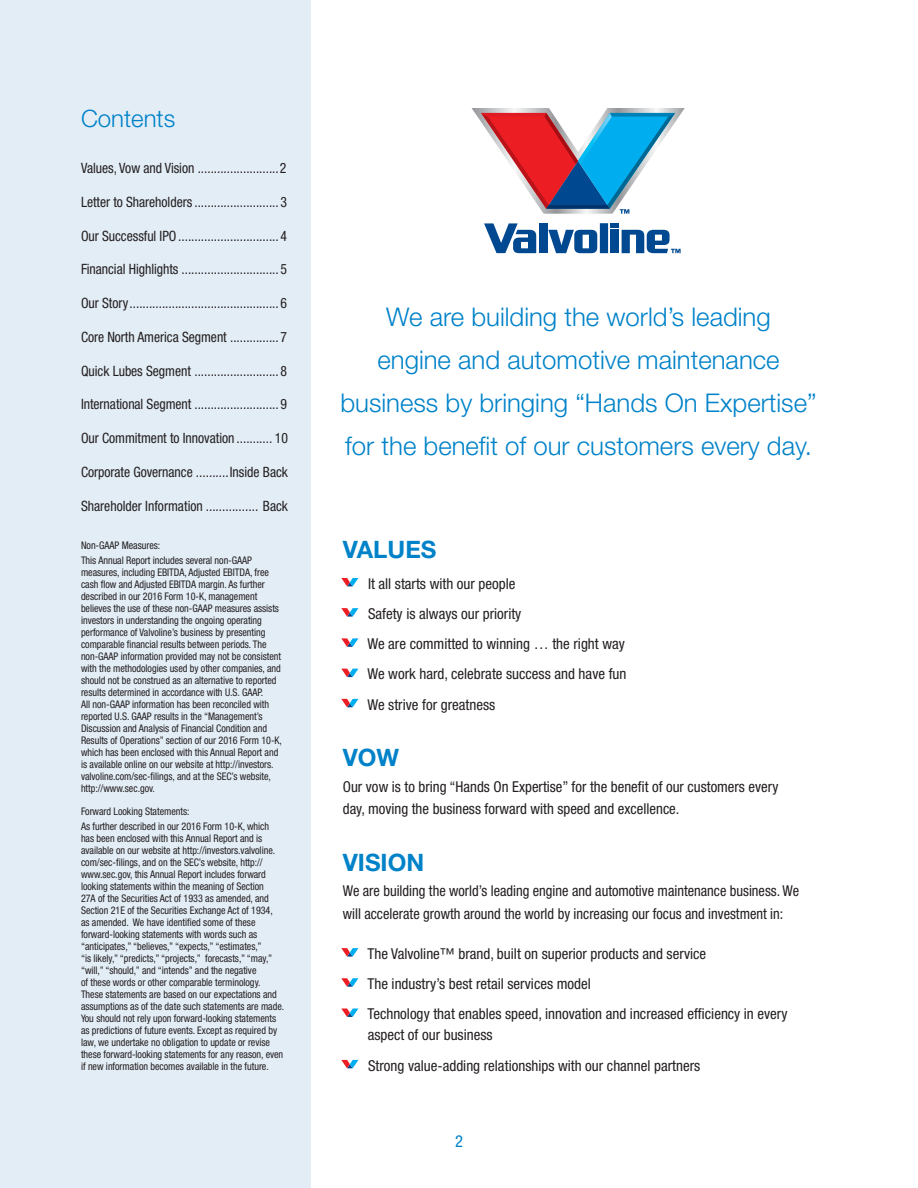
<style>
.page{position:relative;width:918px;height:1188px;background:#fff}
.page>*{position:absolute;margin:0;border:0;box-sizing:border-box;transform-origin:0 0}
.t1{font:300 25.8px/43px "Helvetica Neue";color:#0082c9;text-align:center}
.t2{font:700 24px "Helvetica Neue";color:#0082c9}
.t3{font:300 24px "Helvetica Neue";color:#0082c9}
.t4{font:condensed 16.5px "Helvetica Neue";color:#0082c9}
.t5{font:condensed 15px/22.5px "Helvetica Neue";color:#231f20}
.t6{font:condensed 15px/22.5px "Helvetica Neue";color:#231f20;scale:.96 1}
.t7{font:condensed 14.25px "Helvetica Neue";letter-spacing:-.005em;color:#231f20;scale:.96 1}
.t8{font:condensed 10.5px/12px "Helvetica Neue";letter-spacing:-.005em;color:#231f20;scale:.96 1}
</style>
<div class="page">
<div style="left:0;top:0;width:310px;height:1188px;background:#e3edf6"></div>
<svg style="left:341px;top:578px;width:17px;height:8px"></svg>
<svg style="left:341px;top:608px;width:17px;height:9px"></svg>
<svg style="left:341px;top:638px;width:17px;height:9px"></svg>
<svg style="left:341px;top:669px;width:17px;height:8px"></svg>
<svg style="left:341px;top:948px;width:17px;height:9px"></svg>
<svg style="left:341px;top:978px;width:17px;height:9px"></svg>
<svg style="left:341px;top:1009px;width:17px;height:8px"></svg>
<svg style="left:341px;top:1060px;width:17px;height:8px"></svg>
<svg style="left:341px;top:699px;width:17px;height:8px"></svg>
<div style="left:539px;top:223px;width:8px;height:30px;background:#004990"></div>
<div style="left:600px;top:223px;width:8px;height:30px;background:#004990"></div>
<div style="left:611px;top:230px;width:8px;height:23px;background:#004990"></div>
<div style="left:611px;top:223px;width:8px;height:5px;background:#004990"></div>
<svg style="left:548px;top:230px;width:49px;height:23px"></svg>
<svg style="left:484px;top:223px;width:52px;height:30px"></svg>
<svg style="left:622px;top:230px;width:59px;height:23px"></svg>
<svg style="left:472px;top:108px;width:213px;height:106px"></svg>
<p class="t3" style="left:81px;top:104px;width:96px">Contents</p>
<p class="t7" style="left:81px;top:160px;width:216px">Values, Vow and Vision .........................2</p>
<p class="t7" style="left:81px;top:193px;width:216px">Letter to Shareholders .......................... 3</p>
<p class="t7" style="left:81px;top:227px;width:216px">Our Successful IPO............................... 4</p>
<p class="t7" style="left:81px;top:261px;width:216px">Financial Highlights .............................. 5</p>
<p class="t7" style="left:81px;top:295px;width:216px">Our Story.............................................. 6</p>
<p class="t7" style="left:81px;top:328px;width:216px">Core North America Segment ............... 7</p>
<p class="t7" style="left:81px;top:362px;width:216px">Quick Lubes Segment .......................... 8</p>
<p class="t7" style="left:81px;top:396px;width:216px">International Segment .......................... 9</p>
<p class="t7" style="left:81px;top:430px;width:217px">Our Commitment to Innovation ........... 10</p>
<p class="t7" style="left:81px;top:463px;width:217px">Corporate Governance ..........Inside Back</p>
<p class="t7" style="left:81px;top:497px;width:217px">Shareholder Information ................ Back</p>
<p class="t8" style="left:81px;top:539px;width:84px">Non-GAAP Measures:</p>
<p class="t8" style="left:81px;top:555px;width:211px">This Annual Report includes several non-GAAP measures, including EBITDA, Adjusted EBITDA, free cash flow and Adjusted EBITDA margin. As further described in our 2016 Form 10-K, management believes the use of these non-GAAP measures assists investors in understanding the ongoing operating performance of Valvoline’s business by presenting comparable financial results between periods. The non-GAAP information provided may not be consistent with the methodologies used by other companies, and should not be construed as an alternative to reported results determined in accordance with U.S. GAAP.<br>All non-GAAP information has been reconciled with reported U.S. GAAP results in the “Management’s Discussion and Analysis of Financial Condition and Results of Operations” section of our 2016 Form 10-K, which has been enclosed with this Annual Report and is available online on our website at http://investors. valvoline.com/sec-filings, and at the SEC’s website, http://www.sec.gov.</p>
<p class="t8" style="left:81px;top:805px;width:115px">Forward Looking Statements:</p>
<p class="t8" style="left:81px;top:821px;width:213px">As further described in our 2016 Form 10-K, which has been enclosed with this Annual Report and is available on our website at http://investors.valvoline. com/sec-filings, and on the SEC’s website, http:// www.sec.gov, this Annual Report includes forward looking statements within the meaning of Section<br>27A of the Securities Act of 1933 as amended, and Section 21E of the Securities Exchange Act of 1934,<br>as amended. We have identified some of these forward-looking statements with words such as “anticipates,” “believes,” “expects,” “estimates,”<br>“is likely,” “predicts,” “projects,” forecasts,” “may,” “will,” “should,” and “intends” and the negative<br>of these words or other comparable terminology.<br>These statements are based on our expectations and assumptions as of the date such statements are made.<br>You should not rely upon forward-looking statements as predictions of future events. Except as required by law, we undertake no obligation to update or revise these forward-looking statements for any reason, even if new information becomes available in the future.</p>
<p class="t1" style="left:340px;top:295px;width:478px">We are building the world’s leading<br>engine and automotive maintenance business by bringing “Hands On Expertise” for the benefit of our customers every day.</p>
<p class="t2" style="left:343px;top:535px;width:95px">VALUES</p>
<p class="t5" style="left:368px;top:572px;width:149px">It all starts with our people</p>
<p class="t5" style="left:368px;top:602px;width:155px">Safety is always our priority</p>
<p class="t5" style="left:367px;top:632px;width:259px">We are committed to winning … the right way</p>
<p class="t5" style="left:367px;top:663px;width:260px">We work hard, celebrate success and have fun</p>
<p class="t5" style="left:367px;top:693px;width:129px">We strive for greatness</p>
<p class="t2" style="left:343px;top:743px;width:58px">VOW</p>
<p class="t5" style="left:343px;top:775px;width:437px">Our vow is to bring “Hands On Expertise” for the benefit of our customers every day, moving the business forward with speed and excellence.</p>
<p class="t2" style="left:343px;top:847px;width:83px">VISION</p>
<p class="t6" style="left:343px;top:880px;width:477px">We are building the world’s leading engine and automotive maintenance business. We will accelerate growth around the world by increasing our focus and investment in:</p>
<p class="t5" style="left:367px;top:942px;width:340px">The Valvoline™ brand, built on superior products and service</p>
<p class="t5" style="left:367px;top:972px;width:225px">The industry’s best retail services model</p>
<p class="t5" style="left:367px;top:1003px;width:422px;line-height:21px">Technology that enables speed, innovation and increased efficiency in every aspect of our business</p>
<p class="t5" style="left:368px;top:1054px;width:334px">Strong value-adding relationships with our channel partners</p>
<p class="t4" style="left:455px;top:1132px;width:9px">2</p>
</div>
